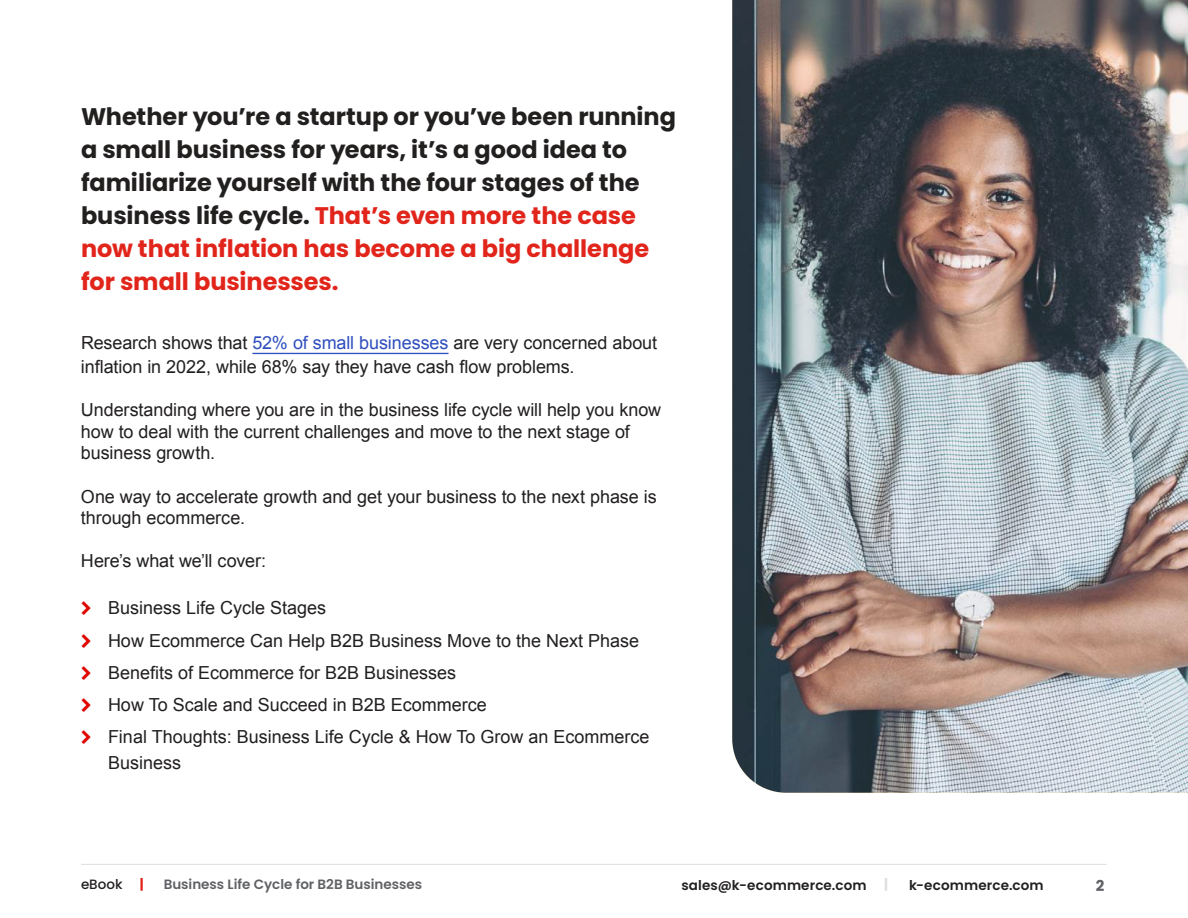
<style>
.page{position:relative;width:1188px;height:918px;background:#fff}
.page>*{position:absolute;margin:0;border:0;box-sizing:border-box;transform-origin:0 0}
.t1{font:700 24px/33px "Poppins";letter-spacing:-.005em;color:#221f1f}
.t2{font:18px/32.2px "Arial";color:#221f1f}
.t3{font:700 15px "Poppins";color:#606164}
.t4{font:600 13.5px "Poppins";letter-spacing:.01em;color:#221f1f}
.t5{font:600 13.5px "Poppins";color:#606164}
.t6{font:500 13.5px "Poppins";color:#221f1f}
.t7{font:700 13.5px "Poppins";color:#e1251b}
.t8{font:700 13.5px "Poppins";color:#dddee0}
.s1{color:#e1251b}
.s2{color:#2f4fbe}
</style>
<div class="page">
<hr style="left:81px;top:864px;width:1026px;height:1px;background:#dddee0">
<hr style="left:252px;top:353px;width:197px;height:1px;background:#2f4fbe">
<img style="left:732px;top:0;width:456px;height:793px">
<p class="t1" style="left:81px;top:100px;width:597px">Whether you’re a startup or you’ve been running a small business for years, it’s a good idea to familiarize yourself with the four stages of the business life cycle. <span class="s1">That’s even more the case now that in昀氀ation has become a big challenge for small businesses.</span></p>
<p class="t2" style="left:81px;top:332px;width:578px;line-height:24px">Research shows that <span class="s2">52% of small businesses</span> are very concerned about in昀氀ation in 2022, while 68% say they have cash 昀氀ow problems.</p>
<p class="t2" style="left:81px;top:399px;width:582px;line-height:21.6px">Understanding where you are in the business life cycle will help you know how to deal with the current challenges and move to the next stage of business growth.</p>
<p class="t2" style="left:81px;top:486px;width:577px;line-height:21.6px">One way to accelerate growth and get your business to the next phase is through ecommerce.</p>
<p class="t2" style="left:81px;top:547px;width:187px">Here’s what we’ll cover:</p>
<p class="t2" style="left:108px;top:594px;width:543px">Business Life Cycle Stages<br>How Ecommerce Can Help B2B Business Move to the Next Phase Bene昀椀ts of Ecommerce for B2B Businesses<br>How To Scale and Succeed in B2B Ecommerce<br>Final Thoughts: Business Life Cycle &amp; How To Grow an Ecommerce</p>
<p class="t2" style="left:108px;top:748px;width:75px">Business</p>
<p class="t6" style="left:81px;top:877px;width:43px">eBook</p>
<p class="t7" style="left:140px;top:878px;width:5px">|</p>
<p class="t5" style="left:164px;top:879px;width:260px">Business Life Cycle for B2B Businesses</p>
<p class="t4" style="left:681px;top:879px;width:187px">sales@k-ecommerce.com</p>
<p class="t8" style="left:884px;top:878px;width:5px">|</p>
<p class="t4" style="left:909px;top:879px;width:136px">k-ecommerce.com</p>
<p class="t3" style="left:1096px;top:877px;width:10px">2</p>
</div>
